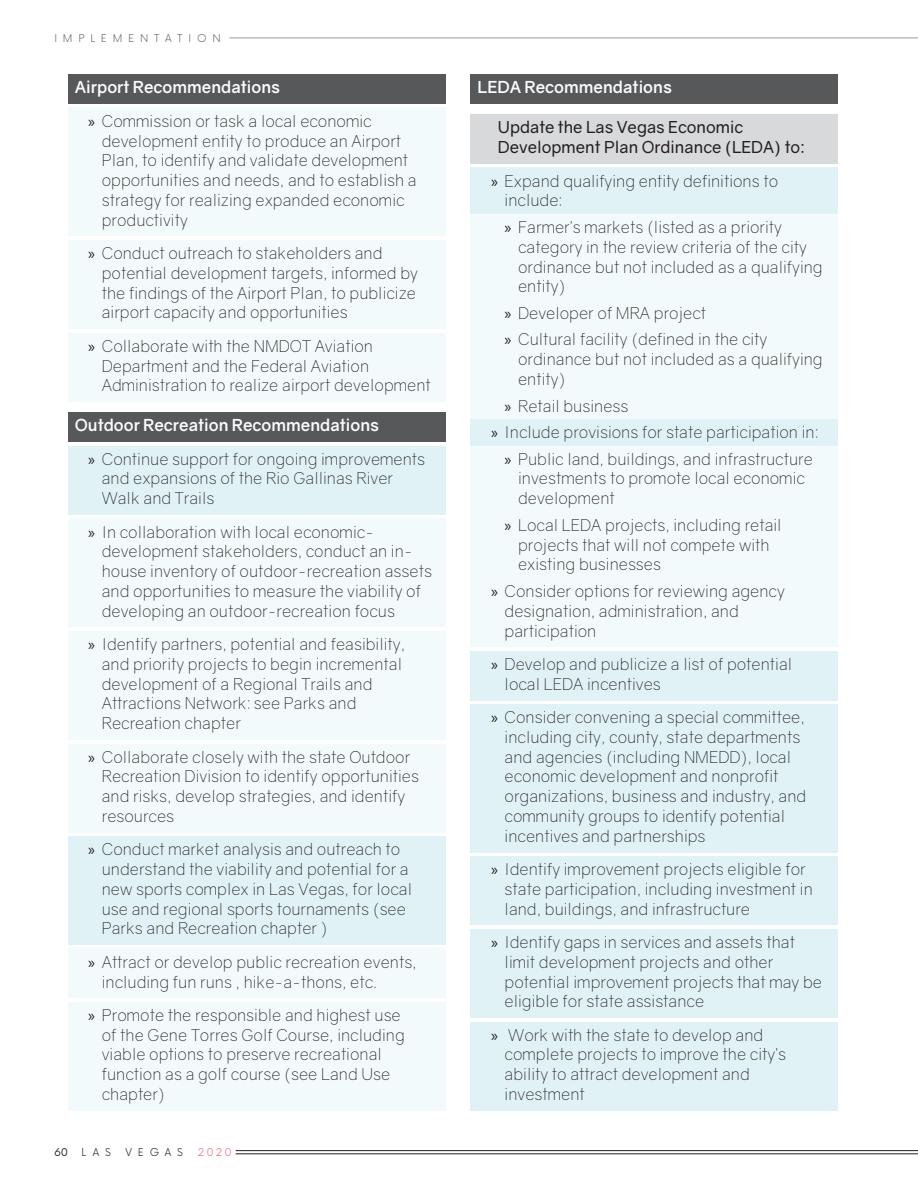
<style>
.page{position:relative;width:918px;height:1188px;background:#fff}
.page>*{position:absolute;margin:0;border:0;box-sizing:border-box;transform-origin:0 0}
.t1{font:300 16.5px/19.8px "Gravity";color:#231f20}
.RECOMMENDATIONS{font:700 16.5px "Gravity";color:#f7fcff}
.GUIDELINE{font:16.5px/19.8px "Gravity";color:#231f20}
.t2{font:300 10.5px "Now";letter-spacing:.55em;color:#636463}
.t3{font:300 10.5px "Now";letter-spacing:.55em;color:#231f20}
.t4{font:300 10.5px "Now";color:#f16977}
.t5{font:10.5px "Now Alt";color:#231f20}
.s1{font-family:"Myriad Pro";font-weight:400}
</style>
<div class="page">
<hr style="left:236px;top:1150px;width:682px;height:1px;background:#231f20">
<hr style="left:236px;top:1154px;width:682px;height:1px;background:#231f20">
<hr style="left:230px;top:38px;width:688px;height:1px;background:#97999c">
<div style="left:68px;top:74px;width:378px;height:30px;background:#57585a"></div>
<div style="left:68px;top:108px;width:378px;height:128px;background:#f3fafb"></div>
<div style="left:68px;top:240px;width:378px;height:89px;background:#f3fafb"></div>
<div style="left:68px;top:333px;width:378px;height:69px;background:#f3fafb"></div>
<div style="left:68px;top:412px;width:378px;height:30px;background:#57585a"></div>
<div style="left:68px;top:446px;width:378px;height:69px;background:#e0f2f6"></div>
<div style="left:68px;top:519px;width:378px;height:108px;background:#f3fafb"></div>
<div style="left:68px;top:631px;width:378px;height:109px;background:#f3fafb"></div>
<div style="left:68px;top:744px;width:378px;height:88px;background:#f3fafb"></div>
<div style="left:68px;top:836px;width:378px;height:109px;background:#e0f2f6"></div>
<div style="left:68px;top:949px;width:378px;height:49px;background:#f3fafb"></div>
<div style="left:68px;top:1002px;width:378px;height:108px;background:#f3fafb"></div>
<div style="left:471px;top:74px;width:367px;height:30px;background:#57585a"></div>
<div style="left:471px;top:114px;width:367px;height:50px;background:#d8d9db"></div>
<div style="left:471px;top:168px;width:367px;height:49px;background:#e0f2f6"></div>
<div style="left:471px;top:214px;width:367px;height:89px;background:#f3fafb"></div>
<div style="left:471px;top:300px;width:367px;height:29px;background:#f3fafb"></div>
<div style="left:471px;top:327px;width:367px;height:68px;background:#f3fafb"></div>
<div style="left:471px;top:393px;width:367px;height:29px;background:#f3fafb"></div>
<div style="left:471px;top:419px;width:367px;height:29px;background:#e0f2f6"></div>
<div style="left:471px;top:446px;width:367px;height:69px;background:#f3fafb"></div>
<div style="left:471px;top:512px;width:367px;height:69px;background:#f3fafb"></div>
<div style="left:471px;top:578px;width:367px;height:69px;background:#f3fafb"></div>
<div style="left:471px;top:651px;width:367px;height:49px;background:#e0f2f6"></div>
<div style="left:471px;top:704px;width:367px;height:148px;background:#e0f2f6"></div>
<div style="left:471px;top:856px;width:367px;height:69px;background:#e0f2f6"></div>
<div style="left:471px;top:929px;width:367px;height:89px;background:#e0f2f6"></div>
<div style="left:471px;top:1022px;width:367px;height:88px;background:#e0f2f6"></div>
<p class="t2" style="left:54px;top:30px;width:168px">IMPLEMENTATION</p>
<p class="RECOMMENDATIONS" style="left:75px;top:77px;width:207px">Airport Recommendations</p>
<p class="t1" style="left:102px;top:111px;width:316px;text-indent:-14px"><span class="s1">»</span> Commission or task a local economic development entity to produce an Airport Plan, to identify and validate development opportunities and needs, and to establish a strategy for realizing expanded economic productivity</p>
<p class="t1" style="left:102px;top:243px;width:318px;text-indent:-14px"><span class="s1">»</span> Conduct outreach to stakeholders and potential development targets, informed by the findings of the Airport Plan, to publicize airport capacity and opportunities</p>
<p class="t1" style="left:102px;top:336px;width:331px;text-indent:-14px"><span class="s1">»</span> Collaborate with the NMDOT Aviation<br>Department and the Federal Aviation<br>Administration to realize airport development</p>
<p class="RECOMMENDATIONS" style="left:75px;top:415px;width:306px">Outdoor Recreation Recommendations</p>
<p class="t1" style="left:102px;top:449px;width:325px;text-indent:-14px"><span class="s1">»</span> Continue support for ongoing improvements and expansions of the Rio Gallinas River<br>Walk and Trails</p>
<p class="t1" style="left:102px;top:522px;width:332px;text-indent:-14px"><span class="s1">»</span> In collaboration with local economic&shy;development stakeholders, conduct an in&shy;house inventory of outdoor-recreation assets and opportunities to measure the viability of developing an outdoor-recreation focus</p>
<p class="t1" style="left:102px;top:634px;width:305px;text-indent:-14px"><span class="s1">»</span> Identify partners, potential and feasibility, and priority projects to begin incremental development of a Regional Trails and Attractions Network: see Parks and Recreation chapter</p>
<p class="t1" style="left:102px;top:747px;width:319px;text-indent:-14px"><span class="s1">»</span> Collaborate closely with the state Outdoor Recreation Division to identify opportunities and risks, develop strategies, and identify resources</p>
<p class="t1" style="left:102px;top:839px;width:312px;text-indent:-14px"><span class="s1">»</span> Conduct market analysis and outreach to understand the viability and potential for a new sports complex in Las Vegas, for local use and regional sports tournaments (see Parks and Recreation chapter )</p>
<p class="t1" style="left:102px;top:952px;width:316px;text-indent:-14px"><span class="s1">»</span> Attract or develop public recreation events, including fun runs , hike-a-thons, etc.</p>
<p class="t1" style="left:102px;top:1005px;width:305px;text-indent:-14px"><span class="s1">»</span> Promote the responsible and highest use of the Gene Torres Golf Course, including viable options to preserve recreational function as a golf course (see Land Use chapter)</p>
<p class="t5" style="left:54px;top:1144px;width:16px">60</p>
<p class="t3" style="left:82px;top:1144px;width:31px">LAS</p>
<p class="t3" style="left:126px;top:1144px;width:59px">VEGAS</p>
<p class="t4" style="left:198px;top:1144px;width:35px">2020</p>
<p class="RECOMMENDATIONS" style="left:478px;top:77px;width:196px">LEDA Recommendations</p>
<p class="GUIDELINE" style="left:498px;top:118px;width:309px">Update the Las Vegas Economic<br>Development Plan Ordinance (LEDA) to:</p>
<p class="t1" style="left:505px;top:171px;width:275px;text-indent:-14px"><span class="s1">»</span> Expand qualifying entity definitions to include:</p>
<p class="t1" style="left:518px;top:217px;width:306px;text-indent:-14px"><span class="s1">»</span> Farmer’s markets (listed as a priority category in the review criteria of the city ordinance but not included as a qualifying entity)</p>
<p class="t1" style="left:505px;top:303px;width:203px"><span class="s1">»</span> Developer of MRA project</p>
<p class="t1" style="left:518px;top:330px;width:306px;text-indent:-14px"><span class="s1">»</span> Cultural facility (defined in the city ordinance but not included as a qualifying entity)</p>
<p class="t1" style="left:505px;top:396px;width:125px"><span class="s1">»</span> Retail business</p>
<p class="t1" style="left:491px;top:422px;width:329px"><span class="s1">»</span> Include provisions for state participation in:</p>
<p class="t1" style="left:518px;top:449px;width:296px;text-indent:-14px"><span class="s1">»</span> Public land, buildings, and infrastructure investments to promote local economic development</p>
<p class="t1" style="left:518px;top:515px;width:265px;text-indent:-14px"><span class="s1">»</span> Local LEDA projects, including retail projects that will not compete with existing businesses</p>
<p class="t1" style="left:505px;top:581px;width:282px;text-indent:-14px"><span class="s1">»</span> Consider options for reviewing agency designation, administration, and participation</p>
<p class="t1" style="left:505px;top:654px;width:289px;text-indent:-14px"><span class="s1">»</span> Develop and publicize a list of potential local LEDA incentives</p>
<p class="t1" style="left:505px;top:707px;width:303px;text-indent:-14px"><span class="s1">»</span> Consider convening a special committee, including city, county, state departments and agencies (including NMEDD), local economic development and nonprofit organizations, business and industry, and community groups to identify potential incentives and partnerships</p>
<p class="t1" style="left:505px;top:859px;width:310px;text-indent:-14px"><span class="s1">»</span> Identify improvement projects eligible for state participation, including investment in land, buildings, and infrastructure</p>
<p class="t1" style="left:505px;top:932px;width:319px;text-indent:-14px"><span class="s1">»</span> Identify gaps in services and assets that limit development projects and other potential improvement projects that may be eligible for state assistance</p>
<p class="t1" style="left:505px;top:1025px;width:283px;text-indent:-14px"><span class="s1">»</span> Work with the state to develop and complete projects to improve the city’s ability to attract development and investment</p>
</div>
